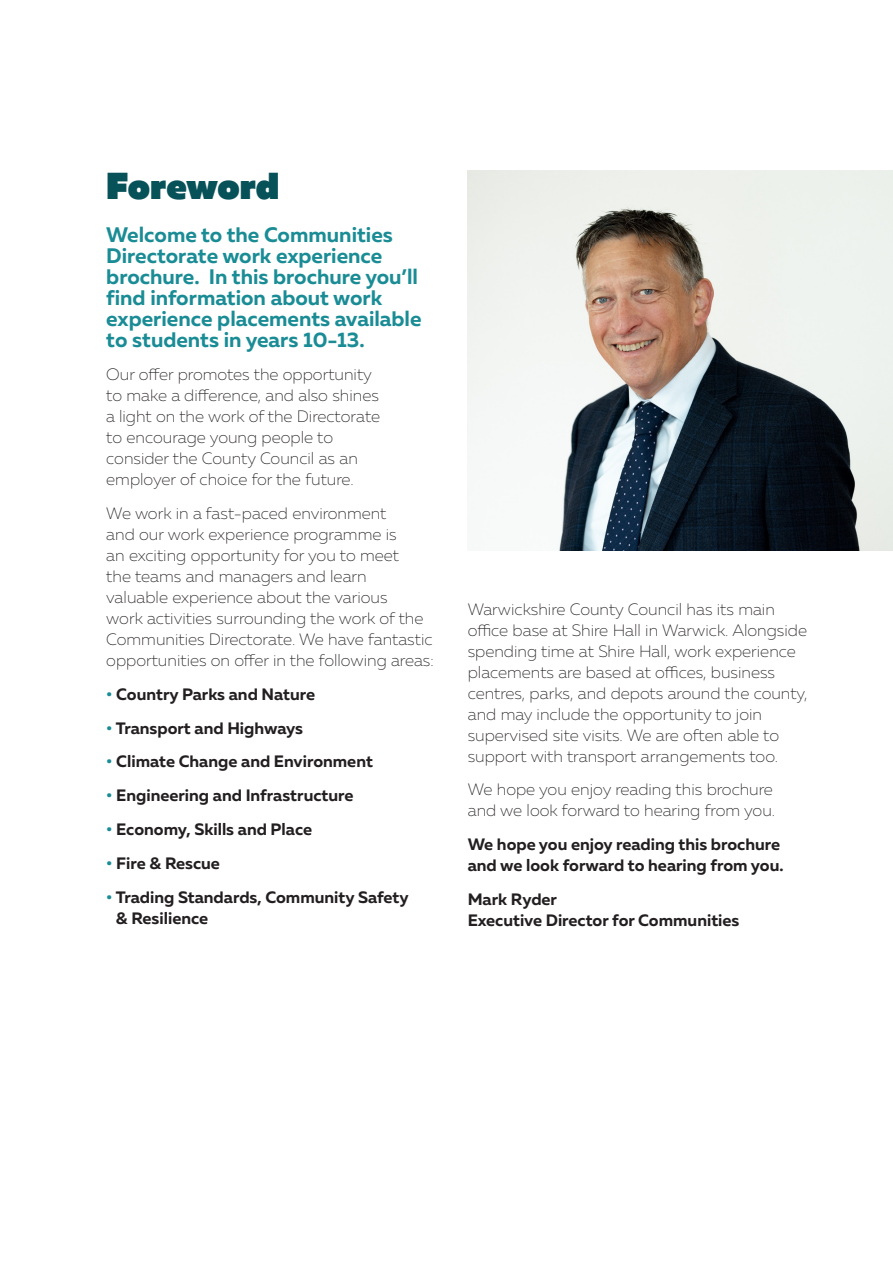
<style>
.page{position:relative;width:893px;height:1263px;background:#fff}
.page>*{position:absolute;margin:0;border:0;box-sizing:border-box;transform-origin:0 0}
.t1{font:800 37.5px "Muller";color:#075158}
.t2{font:700 21px/21px "Muller";color:#1a8c95}
.t3{font:200 16.5px/21px "Muller";color:#231f20}
.t4{font:700 16.5px/21px "Muller";color:#231f20}
.s1{color:#1a8c95}
</style>
<div class="page">
<img style="left:468px;top:170px;width:425px;height:381px">
<p class="t1" style="left:106px;top:162px;width:174px">Foreword</p>
<p class="t2" style="left:106px;top:224px;width:317px">Welcome to the Communities<br>Directorate work experience brochure. In this brochure you’ll find information about work experience placements available to students in years 10-13.</p>
<p class="t3" style="left:106px;top:364px;width:275px">Our offer promotes the opportunity to make a difference, and also shines a light on the work of the Directorate to encourage young people to consider the County Council as an employer of choice for the future.</p>
<p class="t3" style="left:106px;top:503px;width:329px">We work in a fast-paced environment<br>and our work experience programme is<br>an exciting opportunity for you to meet<br>the teams and managers and learn<br>valuable experience about the various<br>work activities surrounding the work of the Communities Directorate. We have fantastic opportunities on offer in the following areas:</p>
<p class="t4" style="left:106px;top:683px;width:210px"><span class="s1">•</span> Country Parks and Nature</p>
<p class="t4" style="left:106px;top:717px;width:198px"><span class="s1">•</span> Transport and Highways</p>
<p class="t4" style="left:106px;top:751px;width:268px"><span class="s1">•</span> Climate Change and Environment</p>
<p class="t4" style="left:106px;top:785px;width:249px"><span class="s1">•</span> Engineering and Infrastructure</p>
<p class="t4" style="left:106px;top:819px;width:207px"><span class="s1">•</span> Economy, Skills and Place</p>
<p class="t4" style="left:106px;top:852px;width:115px"><span class="s1">•</span> Fire &amp; Rescue</p>
<p class="t4" style="left:116px;top:886px;width:294px;text-indent:-10px"><span class="s1">•</span> Trading Standards, Community Safety &amp; Resilience</p>
<p class="t3" style="left:468px;top:598px;width:341px">Warwickshire County Council has its main office base at Shire Hall in Warwick. Alongside spending time at Shire Hall, work experience placements are based at offices, business centres, parks, and depots around the county, and may include the opportunity to join supervised site visits. We are often able to support with transport arrangements too.</p>
<p class="t3" style="left:468px;top:779px;width:309px">We hope you enjoy reading this brochure and we look forward to hearing from you.</p>
<p class="t4" style="left:468px;top:834px;width:317px">We hope you enjoy reading this brochure and we look forward to hearing from you.</p>
<p class="t4" style="left:468px;top:888px;width:273px">Mark Ryder<br>Executive Director for Communities</p>
</div>
